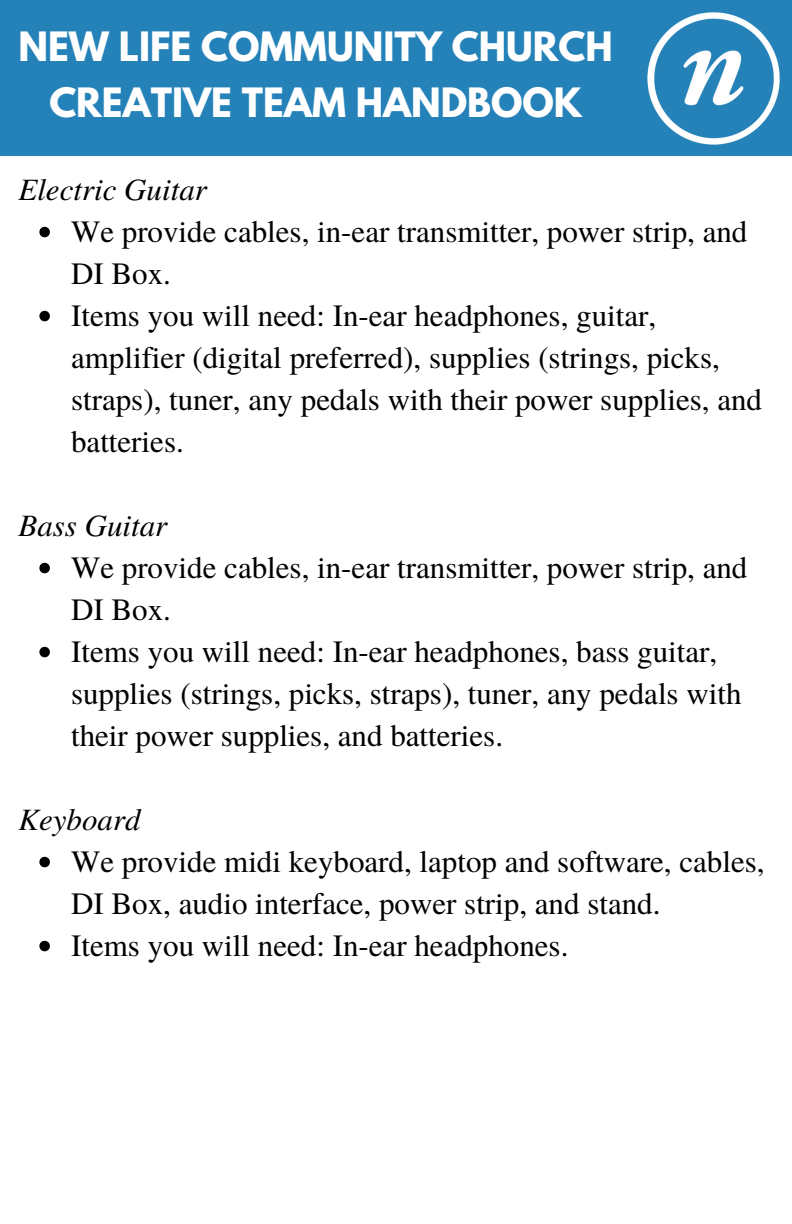
<style>
.page{position:relative;width:792px;height:1224px;background:#fff}
.page>*{position:absolute;margin:0;border:0;box-sizing:border-box;transform-origin:0 0}
.t1{font:700 35.8px "League Spartan";color:#fff}
.t2{font:31px/42px "Te X Gyre Termes";color:#000}
.t3{font:italic 31px "Te X Gyre Termes";color:#000}
</style>
<div class="page">
<div style="left:0;top:0;width:792px;height:156px;background:#2582b8"></div>
<img style="left:647px;top:12px;width:132px;height:132px">
<svg style="left:39px;top:227px;width:11px;height:10px"></svg>
<svg style="left:39px;top:311px;width:11px;height:10px"></svg>
<svg style="left:39px;top:563px;width:11px;height:10px"></svg>
<svg style="left:39px;top:647px;width:11px;height:10px"></svg>
<svg style="left:39px;top:857px;width:11px;height:10px"></svg>
<svg style="left:39px;top:941px;width:11px;height:10px"></svg>
<p class="t1" style="left:19px;top:29px;width:596px">NEW LIFE COMMUNITY CHURCH</p>
<p class="t1" style="left:49px;top:85px;width:534px">CREATIVE TEAM HANDBOOK</p>
<p class="t3" style="left:18px;top:167px;width:190px">Electric Guitar</p>
<p class="t2" style="left:71px;top:209px;width:678px">We provide cables, in-ear transmitter, power strip, and<br>DI Box.</p>
<p class="t2" style="left:71px;top:293px;width:693px">Items you will need: In-ear headphones, guitar, amplifier (digital preferred), supplies (strings, picks, straps), tuner, any pedals with their power supplies, and batteries.</p>
<p class="t3" style="left:18px;top:503px;width:150px">Bass Guitar</p>
<p class="t2" style="left:71px;top:545px;width:678px">We provide cables, in-ear transmitter, power strip, and<br>DI Box.</p>
<p class="t2" style="left:71px;top:629px;width:672px">Items you will need: In-ear headphones, bass guitar, supplies (strings, picks, straps), tuner, any pedals with their power supplies, and batteries.</p>
<p class="t3" style="left:18px;top:797px;width:124px">Keyboard</p>
<p class="t2" style="left:71px;top:839px;width:695px">We provide midi keyboard, laptop and software, cables,<br>DI Box, audio interface, power strip, and stand.</p>
<p class="t2" style="left:71px;top:923px;width:499px">Items you will need: In-ear headphones.</p>
</div>
